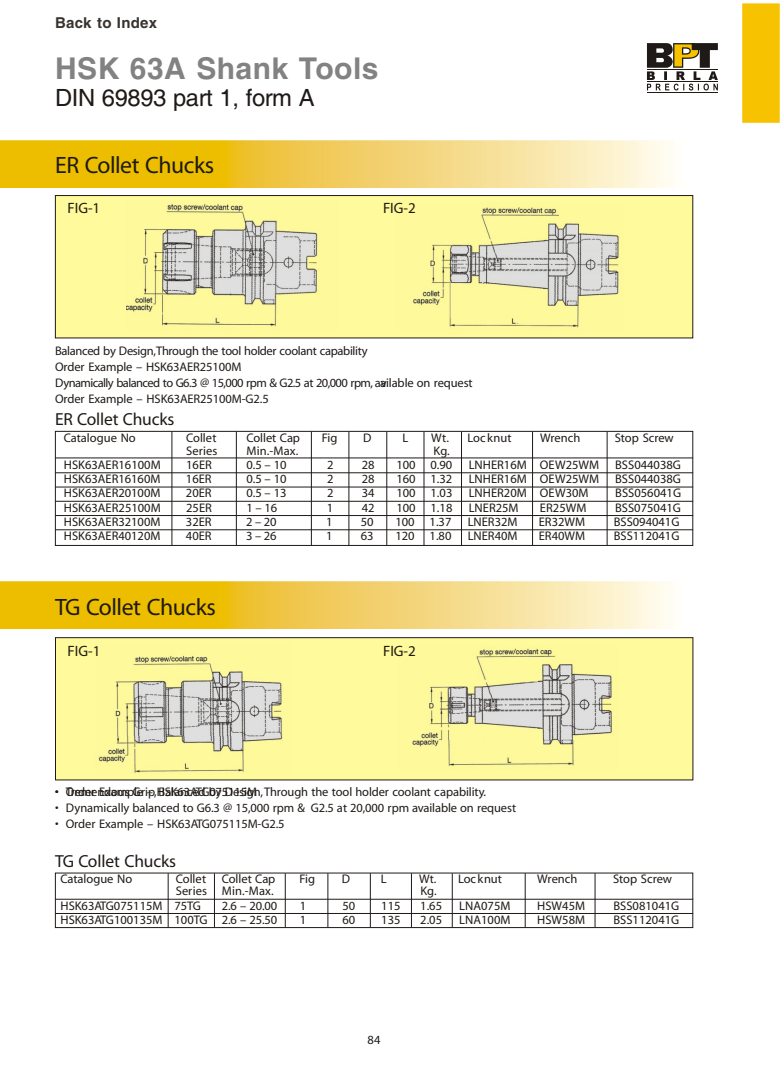
<style>
.page{position:relative;width:784px;height:1080px;background:#fff}
.page>*{position:absolute;margin:0;border:0;box-sizing:border-box;transform-origin:0 0}
.t1{font:700 30px "Helvetica";letter-spacing:.015em;color:#828282}
.t2{font:23.75px "Myriad";letter-spacing:-.02em;color:#1f1a0f}
.t3{font:23.75px "Helvetica";letter-spacing:-.02em;color:#1f1a17}
.t4{font:17.5px "Myriad";letter-spacing:-.01em;color:#1f1a17}
.t5{font:15px "Myriad";color:#1f1a0f}
.t6{font:700 15px "Helvetica";letter-spacing:.015em;color:#383330}
.t7{font:12.5px "Myriad";color:#1f1a17}
.t8{font:12.5px/16px "Myriad";letter-spacing:-.025em;color:#1f1a17}
</style>
<div class="page">
<div style="left:742px;top:4px;width:37px;height:119px;background:#f7c200;border:1px solid #f7c200"></div>
<img style="left:0;top:141px;width:674px;height:47px">
<svg style="left:55px;top:195px;width:638px;height:351px"></svg>
<hr style="left:172px;top:432px;width:1px;height:113px;background:#1f1a17">
<hr style="left:236px;top:432px;width:1px;height:113px;background:#1f1a17">
<hr style="left:311px;top:432px;width:1px;height:113px;background:#1f1a17">
<hr style="left:348px;top:432px;width:1px;height:113px;background:#1f1a17">
<hr style="left:386px;top:432px;width:1px;height:113px;background:#1f1a17">
<hr style="left:424px;top:432px;width:1px;height:113px;background:#1f1a17">
<hr style="left:461px;top:432px;width:1px;height:113px;background:#1f1a17">
<hr style="left:532px;top:432px;width:1px;height:113px;background:#1f1a17">
<hr style="left:607px;top:432px;width:1px;height:113px;background:#1f1a17">
<div style="left:55px;top:637px;width:638px;height:143px;border:1px solid #1f1a17"></div>
<img style="left:0;top:582px;width:674px;height:47px">
<div style="left:55px;top:873px;width:638px;height:55px;border:1px solid #1f1a17"></div>
<hr style="left:55px;top:899px;width:638px;height:1px;background:#1f1a17">
<hr style="left:55px;top:913px;width:638px;height:1px;background:#1f1a17">
<hr style="left:595px;top:873px;width:1px;height:54px;background:#1f1a17">
<hr style="left:525px;top:873px;width:1px;height:54px;background:#1f1a17">
<hr style="left:452px;top:873px;width:1px;height:54px;background:#1f1a17">
<hr style="left:370px;top:873px;width:1px;height:54px;background:#1f1a17">
<hr style="left:327px;top:873px;width:1px;height:54px;background:#1f1a17">
<hr style="left:285px;top:873px;width:1px;height:54px;background:#1f1a17">
<hr style="left:214px;top:873px;width:1px;height:54px;background:#1f1a17">
<hr style="left:168px;top:873px;width:1px;height:54px;background:#1f1a17">
<hr style="left:411px;top:873px;width:1px;height:54px;background:#1f1a17">
<img style="left:126px;top:200px;width:211px;height:133px">
<img style="left:96px;top:643px;width:195px;height:132px">
<img style="left:398px;top:646px;width:220px;height:123px">
<img style="left:394px;top:203px;width:229px;height:130px">
<hr style="left:647px;top:92px;width:71px;height:1px;background:#1f1a17">
<svg style="left:647px;top:43px;width:71px;height:48px"></svg>
<p class="t6" style="left:55px;top:17px;width:103px">Back to Index</p>
<h1 class="t1" style="left:55px;top:57px;width:325px">HSK 63A Shank Tools</h1>
<h2 class="t3" style="left:55px;top:88px;width:261px">DIN 69893 part 1, form A</h2>
<h2 class="t2" style="left:55px;top:155px;width:161px">ER Collet Chucks</h2>
<p class="t5" style="left:67px;top:201px;width:34px">FIG-1</p>
<p class="t5" style="left:383px;top:201px;width:34px">FIG-2</p>
<p class="t8" style="left:55px;top:343px;width:419px">Balanced by Design,Through the tool holder coolant capability<br>Order Example – HSK63AER25100M<br>Dynamically balanced to G6.3 @ 15,000 rpm &amp; G2.5 at 20,000 rpm, aailable on request</p>
<p class="t7" style="left:381px;top:377px;width:8px">v</p>
<p class="t7" style="left:55px;top:393px;width:215px">Order Example – HSK63AER25100M-G2.5</p>
<h3 class="t4" style="left:55px;top:412px;width:121px">ER Collet Chucks</h3>
<p class="t7" style="left:64px;top:433px;width:73px">Catalogue No</p>
<p class="t7" style="left:186px;top:433px;width:32px">Collet</p>
<p class="t7" style="left:246px;top:433px;width:55px">Collet Cap</p>
<p class="t7" style="left:322px;top:433px;width:17px">Fig</p>
<p class="t7" style="left:363px;top:433px;width:10px">D</p>
<p class="t7" style="left:402px;top:433px;width:7px">L</p>
<p class="t7" style="left:431px;top:433px;width:82px">Wt. Locknut</p>
<p class="t7" style="left:540px;top:433px;width:42px">Wrench</p>
<p class="t7" style="left:615px;top:433px;width:60px">Stop Screw</p>
<p class="t7" style="left:186px;top:445px;width:33px">Series</p>
<p class="t7" style="left:246px;top:445px;width:53px">Min.-Max.</p>
<p class="t7" style="left:433px;top:445px;width:18px">Kg.</p>
<p class="t7" style="left:64px;top:460px;width:98px">HSK63AER16100M</p>
<p class="t7" style="left:186px;top:460px;width:27px">16ER</p>
<p class="t7" style="left:246px;top:460px;width:42px">0.5 – 10</p>
<p class="t7" style="left:327px;top:460px;width:8px">2</p>
<p class="t7" style="left:362px;top:460px;width:14px">28</p>
<p class="t7" style="left:396px;top:460px;width:57px">100 0.90</p>
<p class="t7" style="left:469px;top:460px;width:132px">LNHER16M OEW25WM</p>
<p class="t7" style="left:615px;top:460px;width:67px">BSS044038G</p>
<p class="t7" style="left:64px;top:474px;width:98px">HSK63AER16160M</p>
<p class="t7" style="left:186px;top:474px;width:27px">16ER</p>
<p class="t7" style="left:246px;top:474px;width:42px">0.5 – 10</p>
<p class="t7" style="left:327px;top:474px;width:8px">2</p>
<p class="t7" style="left:362px;top:474px;width:14px">28</p>
<p class="t7" style="left:396px;top:474px;width:57px">160 1.32</p>
<p class="t7" style="left:469px;top:474px;width:132px">LNHER16M OEW25WM</p>
<p class="t7" style="left:615px;top:474px;width:67px">BSS044038G</p>
<p class="t7" style="left:64px;top:488px;width:98px">HSK63AER20100M</p>
<p class="t7" style="left:186px;top:488px;width:27px">20ER</p>
<p class="t7" style="left:246px;top:488px;width:42px">0.5 – 13</p>
<p class="t7" style="left:327px;top:488px;width:8px">2</p>
<p class="t7" style="left:362px;top:488px;width:14px">34</p>
<p class="t7" style="left:396px;top:488px;width:57px">100 1.03</p>
<p class="t7" style="left:469px;top:488px;width:121px">LNHER20M OEW30M</p>
<p class="t7" style="left:615px;top:488px;width:67px">BSS056041G</p>
<p class="t7" style="left:64px;top:502px;width:98px">HSK63AER25100M</p>
<p class="t7" style="left:186px;top:502px;width:27px">25ER</p>
<p class="t7" style="left:246px;top:502px;width:32px">1 – 16</p>
<p class="t7" style="left:327px;top:502px;width:8px">1</p>
<p class="t7" style="left:362px;top:502px;width:14px">42</p>
<p class="t7" style="left:396px;top:502px;width:58px">100 1.18</p>
<p class="t7" style="left:469px;top:502px;width:51px">LNER25M</p>
<p class="t7" style="left:540px;top:502px;width:48px">ER25WM</p>
<p class="t7" style="left:615px;top:502px;width:67px">BSS075041G</p>
<p class="t7" style="left:64px;top:517px;width:98px">HSK63AER32100M</p>
<p class="t7" style="left:186px;top:517px;width:27px">32ER</p>
<p class="t7" style="left:246px;top:517px;width:32px">2 – 20</p>
<p class="t7" style="left:326px;top:517px;width:8px">1</p>
<p class="t7" style="left:361px;top:517px;width:14px">50</p>
<p class="t7" style="left:395px;top:517px;width:57px">100 1.37</p>
<p class="t7" style="left:468px;top:517px;width:51px">LNER32M</p>
<p class="t7" style="left:539px;top:517px;width:48px">ER32WM</p>
<p class="t7" style="left:614px;top:517px;width:67px">BSS094041G</p>
<p class="t7" style="left:64px;top:531px;width:98px">HSK63AER40120M</p>
<p class="t7" style="left:186px;top:531px;width:27px">40ER</p>
<p class="t7" style="left:246px;top:531px;width:32px">3 – 26</p>
<p class="t7" style="left:326px;top:531px;width:8px">1</p>
<p class="t7" style="left:361px;top:531px;width:14px">63</p>
<p class="t7" style="left:395px;top:531px;width:57px">120 1.80</p>
<p class="t7" style="left:468px;top:531px;width:51px">LNER40M</p>
<p class="t7" style="left:539px;top:531px;width:48px">ER40WM</p>
<p class="t7" style="left:614px;top:531px;width:67px">BSS112041G</p>
<h2 class="t2" style="left:55px;top:597px;width:162px">TG Collet Chucks</h2>
<p class="t5" style="left:68px;top:645px;width:34px">FIG-1</p>
<p class="t5" style="left:383px;top:645px;width:34px">FIG-2</p>
<p class="t7" style="left:55px;top:786px;width:87px">• TOrremendous G</p>
<p class="t7" style="left:154px;top:786px;width:110px">, Balanced by Design,</p>
<p class="t7" style="left:55px;top:802px;width:462px">• Dynamically balanced to G6.3 @ 15,000 rpm &amp; G2.5 at 20,000 rpm available on request</p>
<p class="t7" style="left:55px;top:818px;width:231px">• Order Example – HSK63ATG075115M-G2.5</p>
<p class="t7" style="left:78px;top:786px;width:409px">der Examplerip– HSK63ATG075115M Through the tool holder coolant capability.</p>
<h3 class="t4" style="left:55px;top:854px;width:123px">TG Collet Chucks</h3>
<p class="t7" style="left:60px;top:874px;width:73px">Catalogue No</p>
<p class="t7" style="left:176px;top:874px;width:101px">Collet Collet Cap</p>
<p class="t7" style="left:300px;top:874px;width:17px">Fig</p>
<p class="t7" style="left:342px;top:874px;width:10px">D</p>
<p class="t7" style="left:381px;top:874px;width:7px">L</p>
<p class="t7" style="left:419px;top:874px;width:84px">Wt. Locknut</p>
<p class="t7" style="left:537px;top:874px;width:42px">Wrench</p>
<p class="t7" style="left:613px;top:874px;width:60px">Stop Screw</p>
<p class="t7" style="left:176px;top:886px;width:99px">Series Min.-Max.</p>
<p class="t7" style="left:420px;top:886px;width:18px">Kg.</p>
<p class="t7" style="left:60px;top:900px;width:142px">HSK63ATG075115M 75TG</p>
<p class="t7" style="left:222px;top:900px;width:57px">2.6 – 20.00</p>
<p class="t7" style="left:300px;top:900px;width:8px">1</p>
<p class="t7" style="left:342px;top:900px;width:14px">50</p>
<p class="t7" style="left:381px;top:900px;width:21px">115</p>
<p class="t7" style="left:420px;top:900px;width:23px">1.65</p>
<p class="t7" style="left:459px;top:900px;width:53px">LNA075M</p>
<p class="t7" style="left:537px;top:900px;width:49px">HSW45M</p>
<p class="t7" style="left:613px;top:900px;width:67px">BSS081041G</p>
<p class="t7" style="left:60px;top:914px;width:218px">HSK63ATG100135M 100TG 2.6 – 25.50</p>
<p class="t7" style="left:300px;top:914px;width:8px">1</p>
<p class="t7" style="left:342px;top:914px;width:14px">60</p>
<p class="t7" style="left:381px;top:914px;width:21px">135</p>
<p class="t7" style="left:420px;top:914px;width:23px">2.05</p>
<p class="t7" style="left:459px;top:914px;width:53px">LNA100M</p>
<p class="t7" style="left:537px;top:914px;width:49px">HSW58M</p>
<p class="t7" style="left:613px;top:914px;width:67px">BSS112041G</p>
<p class="t7" style="left:368px;top:1035px;width:14px">84</p>
</div>
